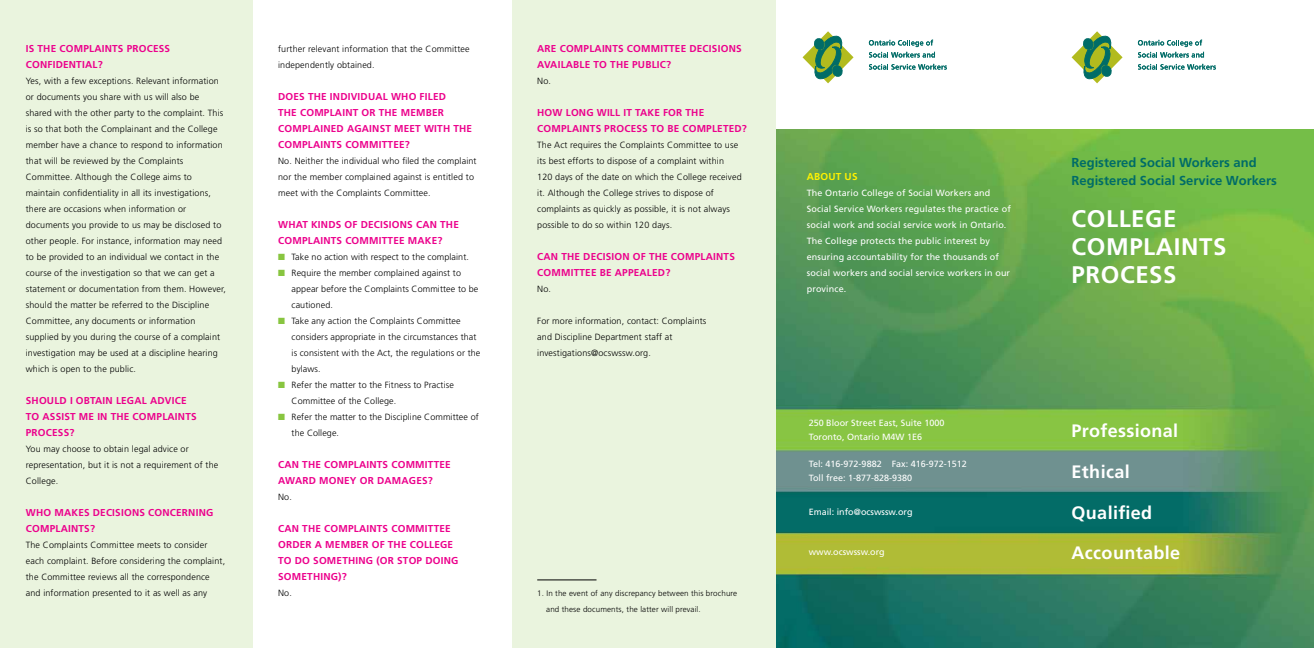
<style>
.page{position:relative;width:1314px;height:648px;background:#fff}
.page>*{position:absolute;margin:0;border:0;box-sizing:border-box;transform-origin:0 0}
.t1{font:700 24px/28px "Frutiger LT Std";letter-spacing:.025em;color:#fff}
.t2{font:700 18px/39.6px "Frutiger LT Std";letter-spacing:.02em;color:#fff}
.t3{font:700 13px/18px "Frutiger LT Std";color:#006c67}
.t4{font:700 10px/16px "Frutiger LT Std";letter-spacing:.02em;color:#ec008c}
.t5{font:700 10px "Frutiger LT Std";letter-spacing:.02em;color:#fff200}
.t6{font:300 9px/16px "Frutiger LT Std";letter-spacing:.015em;color:#000}
.t7{font:9px/16px "Frutiger LT Std";letter-spacing:.015em;color:#fff}
.t8{font:300 8px/16px "Frutiger LT Std";letter-spacing:.015em;color:#000}
.s1{color:#88c540}
</style>
<div class="page">
<svg style="left:1072px;top:31px;width:51px;height:53px"></svg>
<svg style="left:1138px;top:40px;width:66px;height:18px"></svg>
<svg style="left:1138px;top:64px;width:78px;height:6px"></svg>
<svg style="left:803px;top:31px;width:51px;height:53px"></svg>
<svg style="left:869px;top:40px;width:66px;height:18px"></svg>
<svg style="left:869px;top:64px;width:78px;height:6px"></svg>
<img style="left:775px;top:130px;width:539px;height:518px">
<div style="left:0;top:0;width:253px;height:648px;background:#eaf4de"></div>
<div style="left:512px;top:0;width:263px;height:648px;background:#eaf4de"></div>
<hr style="left:537px;top:580px;width:60px;height:1px;background:#000">
<p class="t4" style="left:26px;top:41px;width:146px">IS THE COMPLAINTS PROCESS<br>CONFIDENTIAL?</p>
<p class="t6" style="left:26px;top:73px;width:202px">Yes, with a few exceptions. Relevant information or documents you share with us will also be shared with the other party to the complaint. This is so that both the Complainant and the College member have a chance to respond to information that will be reviewed by the Complaints Committee. Although the College aims to maintain confidentiality in all its investigations, there are occasions when information or documents you provide to us may be disclosed to other people. For instance, information may need to be provided to an individual we contact in the course of the investigation so that we can get a statement or documentation from them. However, should the matter be referred to the Discipline Committee, any documents or information supplied by you during the course of a complaint investigation may be used at a discipline hearing which is open to the public.</p>
<p class="t4" style="left:26px;top:393px;width:172px">SHOULD I OBTAIN LEGAL ADVICE<br>TO ASSIST ME IN THE COMPLAINTS<br>PROCESS?</p>
<p class="t6" style="left:26px;top:441px;width:194px">You may choose to obtain legal advice or representation, but it is not a requirement of the<br>College.</p>
<p class="t4" style="left:26px;top:505px;width:189px">WHO MAKES DECISIONS CONCERNING<br>COMPLAINTS?</p>
<p class="t6" style="left:26px;top:537px;width:201px">The Complaints Committee meets to consider each complaint. Before considering the complaint, the Committee reviews all the correspondence and information presented to it as well as any</p>
<p class="t6" style="left:278px;top:41px;width:193px">further relevant information that the Committee independently obtained.</p>
<p class="t4" style="left:278px;top:89px;width:196px">DOES THE INDIVIDUAL WHO FILED<br>THE COMPLAINT OR THE MEMBER<br>COMPLAINED AGAINST MEET WITH THE<br>COMPLAINTS COMMITTEE?</p>
<p class="t6" style="left:278px;top:153px;width:200px">No. Neither the individual who filed the complaint nor the member complained against is entitled to meet with the Complaints Committee.</p>
<p class="t4" style="left:278px;top:217px;width:182px">WHAT KINDS OF DECISIONS CAN THE<br>COMPLAINTS COMMITTEE MAKE?</p>
<p class="t6" style="left:278px;top:249px;width:192px"><span class="s1">■</span> Take no action with respect to the complaint.</p>
<p class="t6" style="left:292px;top:265px;width:188px;text-indent:-14px"><span class="s1">■</span> Require the member complained against to appear before the Complaints Committee to be cautioned.</p>
<p class="t6" style="left:292px;top:313px;width:190px;text-indent:-14px"><span class="s1">■</span> Take any action the Complaints Committee considers appropriate in the circumstances that is consistent with the Act, the regulations or the bylaws.</p>
<p class="t6" style="left:292px;top:377px;width:164px;text-indent:-14px"><span class="s1">■</span> Refer the matter to the Fitness to Practise<br>Committee of the College.</p>
<p class="t6" style="left:292px;top:409px;width:189px;text-indent:-14px"><span class="s1">■</span> Refer the matter to the Discipline Committee of the College.</p>
<p class="t4" style="left:278px;top:457px;width:174px">CAN THE COMPLAINTS COMMITTEE<br>AWARD MONEY OR DAMAGES?</p>
<p class="t6" style="left:278px;top:489px;width:15px">No.</p>
<p class="t4" style="left:278px;top:521px;width:182px">CAN THE COMPLAINTS COMMITTEE<br>ORDER A MEMBER OF THE COLLEGE<br>TO DO SOMETHING (OR STOP DOING<br>SOMETHING)?</p>
<p class="t6" style="left:278px;top:585px;width:15px">No.</p>
<p class="t4" style="left:537px;top:41px;width:206px">ARE COMPLAINTS COMMITTEE DECISIONS<br>AVAILABLE TO THE PUBLIC?</p>
<p class="t6" style="left:537px;top:73px;width:15px">No.</p>
<p class="t4" style="left:537px;top:105px;width:211px">HOW LONG WILL IT TAKE FOR THE<br>COMPLAINTS PROCESS TO BE COMPLETED?</p>
<p class="t6" style="left:537px;top:137px;width:206px">The Act requires the Complaints Committee to use its best efforts to dispose of a complaint within<br>120 days of the date on which the College received it. Although the College strives to dispose of complaints as quickly as possible, it is not always possible to do so within 120 days.</p>
<p class="t4" style="left:537px;top:249px;width:199px">CAN THE DECISION OF THE COMPLAINTS<br>COMMITTEE BE APPEALED?</p>
<p class="t6" style="left:537px;top:281px;width:15px">No.</p>
<p class="t6" style="left:537px;top:313px;width:171px">For more information, contact: Complaints and Discipline Department staff at investigations@ocswssw.org.</p>
<p class="t8" style="left:546px;top:585px;width:192px;text-indent:-9px">1. In the event of any discrepancy between this brochure and these documents, the latter will prevail.</p>
<p class="t5" style="left:807px;top:171px;width:52px">ABOUT US</p>
<p class="t7" style="left:807px;top:185px;width:206px">The Ontario College of Social Workers and Social Service Workers regulates the practice of social work and social service work in Ontario.<br>The College protects the public interest by ensuring accountability for the thousands of social workers and social service workers in our province.</p>
<p class="t7" style="left:809px;top:416px;width:137px;line-height:14px">250 Bloor Street East, Suite 1000<br>Toronto, Ontario M4W 1E6</p>
<p class="t7" style="left:809px;top:457px;width:159px;line-height:14px">Tel: 416-972-9882 Fax: 416-972-1512<br>Toll free: 1-877-828-9380</p>
<p class="t7" style="left:809px;top:504px;width:105px">Email: info@ocswssw.org</p>
<p class="t7" style="left:809px;top:544px;width:77px">www.ocswssw.org</p>
<h3 class="t3" style="left:1072px;top:154px;width:207px">Registered Social Workers and<br>Registered Social Service Workers</h3>
<h1 class="t1" style="left:1072px;top:204px;width:156px">COLLEGE<br>COMPLAINTS<br>PROCESS</h1>
<h2 class="t2" style="left:1072px;top:411px;width:108px">Professional</h2>
<h2 class="t2" style="left:1072px;top:452px;width:60px">Ethical</h2>
<h2 class="t2" style="left:1072px;top:493px;width:110px">Qualified<br>Accountable</h2>
</div>
